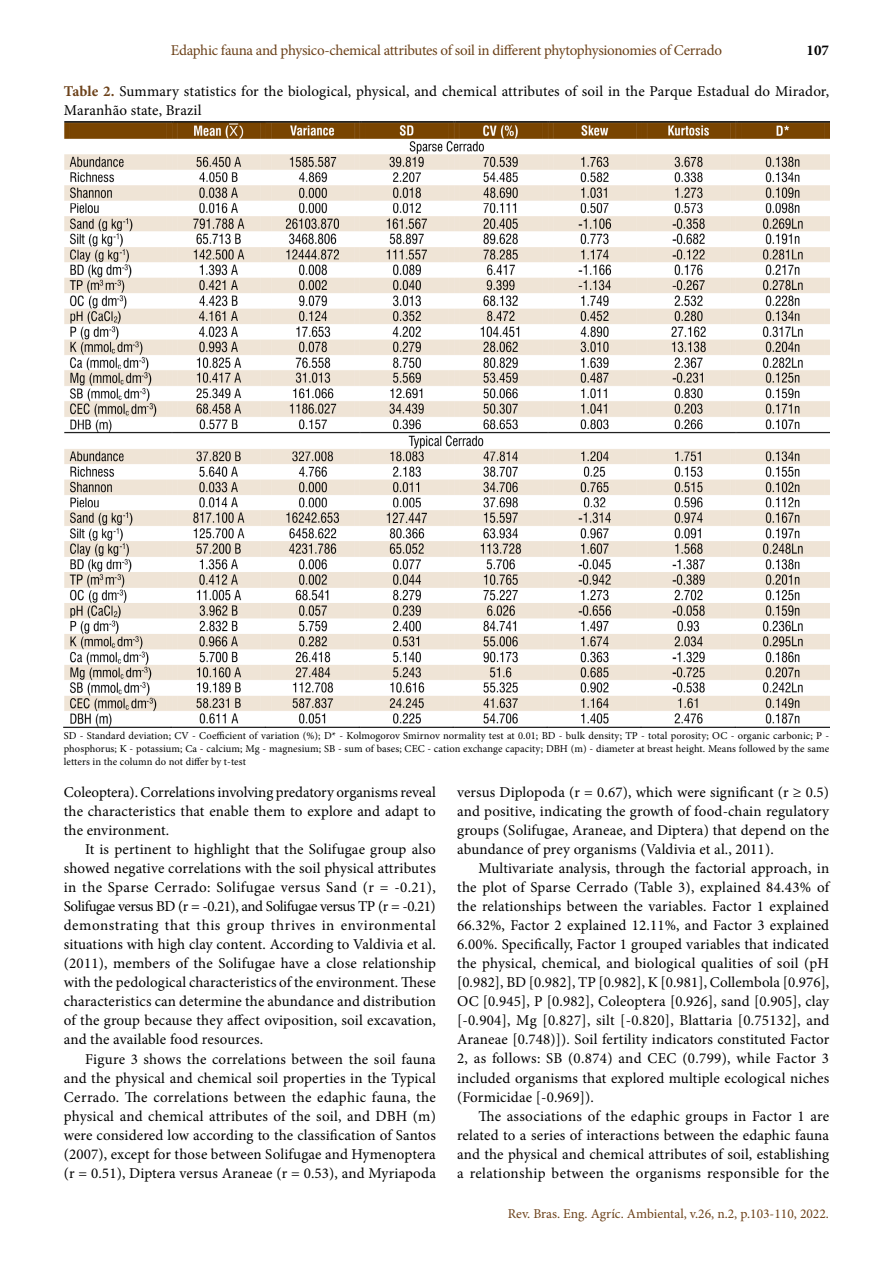
<style>
.page{position:relative;width:893px;height:1263px;background:#fff}
.page>*{position:absolute;margin:0;border:0;box-sizing:border-box;transform-origin:0 0}
.t1{font:15px/19px "Minion Pro";letter-spacing:.01em;color:#000;text-align:justify}
.t2{font:15px "Minion Pro";letter-spacing:-.02em;color:#6c4119}
.t3{font:700 15px "Minion Pro";color:#000}
.t4{font:13.5px "Minion Pro";color:#6c4119}
.t5{font:10.5px/12.6px "Minion Pro";letter-spacing:.005em;color:#000;text-align:justify}
.s1{font-weight:700;color:#6c4119}
</style>
<div class="page">
<img style="left:64px;top:121px;width:765px;height:606px">
<p class="t2" style="left:171px;top:40px;width:553px">Edaphic fauna and physico-chemical attributes of soil in different phytophysionomies of Cerrado</p>
<p class="t3" style="left:806px;top:40px;width:24px">107</p>
<p class="t1" style="left:64px;top:82px;width:767px"><span class="s1">Table 2.</span> Summary statistics for the biological, physical, and chemical attributes of soil in the Parque Estadual do Mirador,<br>Maranhão state, Brazil</p>
<p class="t5" style="left:64px;top:730px;width:767px">SD - Standard deviation; CV - Coefficient of variation (%); D* - Kolmogorov Smirnov normality test at 0.01; BD - bulk density; TP - total porosity; OC - organic carbonic; P - phosphorus; K - potassium; Ca - calcium; Mg - magnesium; SB - sum of bases; CEC - cation exchange capacity; DBH (m) - diameter at breast height. Means followed by the same letters in the column do not differ by t-test</p>
<p class="t1" style="left:64px;top:782px;width:374px">Coleoptera). Correlations involving predatory organisms reveal the characteristics that enable them to explore and adapt to the environment.</p>
<p class="t1" style="left:64px;top:840px;width:374px;text-indent:21px">It is pertinent to highlight that the Solifugae group also showed negative correlations with the soil physical attributes in the Sparse Cerrado: Solifugae versus Sand (r = -0.21), Solifugae versus BD (r = -0.21), and Solifugae versus TP (r = -0.21) demonstrating that this group thrives in environmental situations with high clay content. According to Valdivia et al. (2011), members of the Solifugae have a close relationship with the pedological characteristics of the environment. These characteristics can determine the abundance and distribution of the group because they affect oviposition, soil excavation, and the available food resources.</p>
<p class="t1" style="left:64px;top:1049px;width:374px;text-indent:21px">Figure 3 shows the correlations between the soil fauna and the physical and chemical soil properties in the Typical Cerrado. The correlations between the edaphic fauna, the physical and chemical attributes of the soil, and DBH (m) were considered low according to the classification of Santos (2007), except for those between Solifugae and Hymenoptera (r = 0.51), Diptera versus Araneae (r = 0.53), and Myriapoda</p>
<p class="t1" style="left:457px;top:782px;width:374px">versus Diplopoda (r = 0.67), which were significant (r ≥ 0.5) and positive, indicating the growth of food-chain regulatory groups (Solifugae, Araneae, and Diptera) that depend on the abundance of prey organisms (Valdivia et al., 2011).</p>
<p class="t1" style="left:457px;top:859px;width:374px;text-indent:21px">Multivariate analysis, through the factorial approach, in the plot of Sparse Cerrado (Table 3), explained 84.43% of the relationships between the variables. Factor 1 explained 66.32%, Factor 2 explained 12.11%, and Factor 3 explained 6.00%. Specifically, Factor 1 grouped variables that indicated the physical, chemical, and biological qualities of soil (pH [0.982], BD [0.982], TP [0.982], K [0.981], Collembola [0.976], OC [0.945], P [0.982], Coleoptera [0.926], sand [0.905], clay [-0.904], Mg [0.827], silt [-0.820], Blattaria [0.75132], and Araneae [0.748)]). Soil fertility indicators constituted Factor 2, as follows: SB (0.874) and CEC (0.799), while Factor 3 included organisms that explored multiple ecological niches (Formicidae [-0.969]).</p>
<p class="t1" style="left:457px;top:1106px;width:374px;text-indent:21px">The associations of the edaphic groups in Factor 1 are related to a series of interactions between the edaphic fauna and the physical and chemical attributes of soil, establishing a relationship between the organisms responsible for the</p>
<p class="t4" style="left:508px;top:1204px;width:323px">Rev. Bras. Eng. Agríc. Ambiental, v.26, n.2, p.103-110, 2022.</p>
</div>
